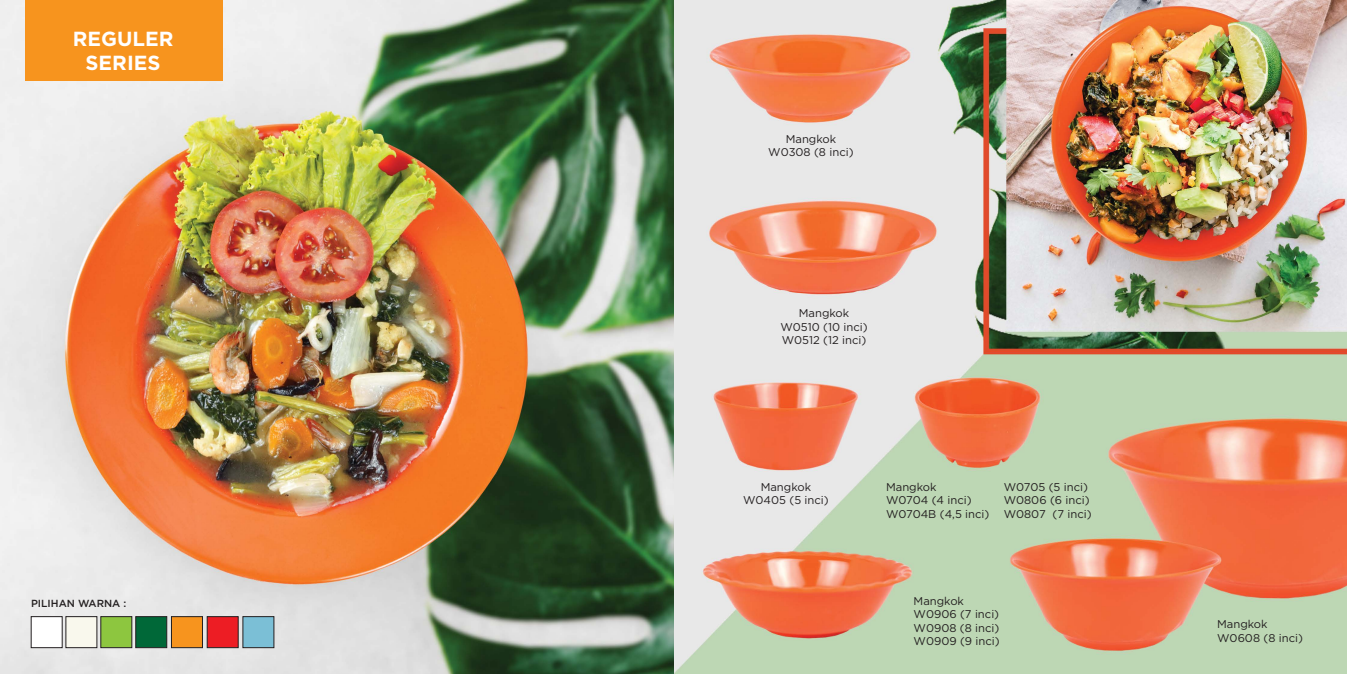
<style>
.page{position:relative;width:1347px;height:674px;background:#fff}
.page>*{position:absolute;margin:0;border:0;box-sizing:border-box;transform-origin:0 0}
.t1{font:700 20.38px/24.4px "Gotham";color:#fff;text-align:center}
.t2{font:11.25px/13.5px "Gotham";color:#231f20}
.t3{font:500 10.25px "Gotham";color:#231f20}
</style>
<div class="page">
<img style="left:0;top:0;width:1346px;height:673px">
<div style="left:25px;top:0;width:197px;height:80px;background:#f7941e"></div>
<div style="left:66px;top:616px;width:31px;height:31px;background:#f9f8ed"></div>
<div style="left:31px;top:616px;width:31px;height:31px;background:#fff"></div>
<div style="left:101px;top:616px;width:31px;height:31px;background:#8dc63f;border:1px solid #231f20"></div>
<div style="left:135px;top:616px;width:32px;height:31px;background:#006838;border:1px solid #231f20"></div>
<div style="left:171px;top:616px;width:32px;height:31px;background:#f7941e;border:1px solid #231f20"></div>
<div style="left:207px;top:616px;width:31px;height:31px;background:#ed1d24"></div>
<div style="left:243px;top:616px;width:31px;height:31px;background:#7bbfd6"></div>
<h1 class="t1" style="left:73px;top:26px;width:102px">REGULER<br>SERIES</h1>
<p class="t3" style="left:31px;top:596px;width:97px">PILIHAN WARNA :</p>
<p class="t2" style="left:768px;top:132px;width:87px;text-align:center">Mangkok<br>W0308 (8 inci)</p>
<p class="t2" style="left:780px;top:306px;width:89px;text-align:center">Mangkok<br>W0510 (10 inci)<br>W0512 (12 inci)</p>
<p class="t2" style="left:743px;top:479px;width:87px;text-align:center">Mangkok<br>W0405 (5 inci)</p>
<p class="t2" style="left:886px;top:479px;width:105px">Mangkok<br>W0704 (4 inci)<br>W0704B (4,5 inci)</p>
<p class="t2" style="left:1003px;top:479px;width:89px">W0705 (5 inci)<br>W0806 (6 inci)<br>W0807 (7 inci)</p>
<p class="t2" style="left:913px;top:593px;width:88px">Mangkok<br>W0906 (7 inci)<br>W0908 (8 inci)<br>W0909 (9 inci)</p>
<p class="t2" style="left:1217px;top:617px;width:87px">Mangkok<br>W0608 (8 inci)</p>
</div>
